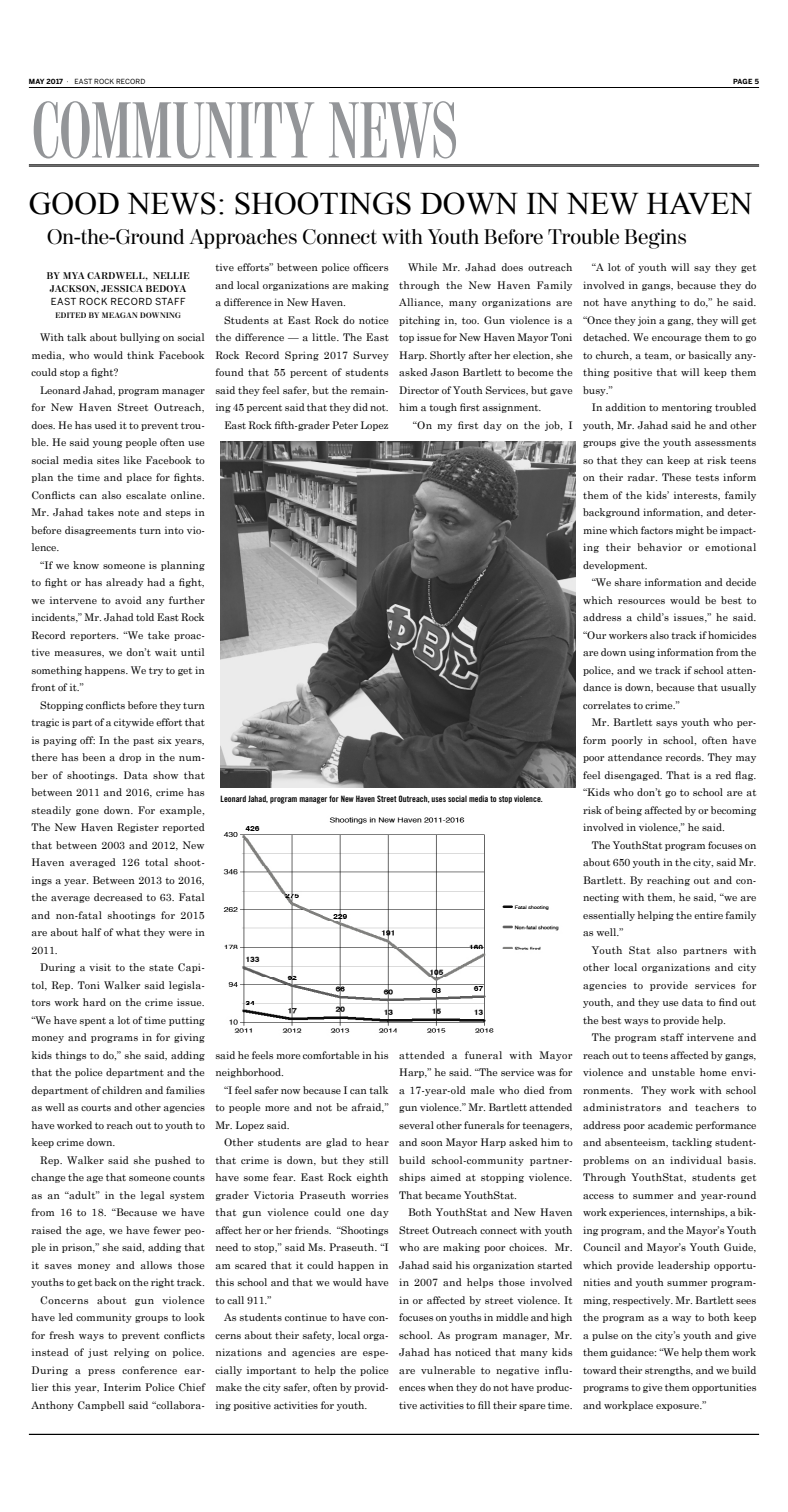
<style>
.page{position:relative;width:788px;height:1512px;background:#fff}
.page>*{position:absolute;margin:0;border:0;box-sizing:border-box;transform-origin:0 0}
.t1{font:78.75px "Moderno FB Comp";color:#939598}
.t2{font:31.5px "Times New Roman";color:#000}
.t3{font:21px "Moderno FB";color:#000}
.t4{font:10.5px/17.5px "Century Schoolbook";color:#000;text-align:justify}
.t5{font:10.5px "Century Schoolbook";letter-spacing:.02em;color:#000}
.t6{font:700 9.62px/13.1px "Moderno FB";letter-spacing:.05em;color:#000;text-align:center}
.t7{font:9.62px "Benton Sans";letter-spacing:.05em;color:#000}
.t8{font:8.75px "Trade Gothic Bold Cond Twenty";color:#000}
.t9{font:700 7.88px "Moderno FB";letter-spacing:.05em;color:#000}
.t10{font:7px "Benton Sans";letter-spacing:.02em;color:#000}
.t11{font:700 7px "Benton Sans";color:#000}
.s1{font-weight:700}
</style>
<div class="page">
<hr style="left:29px;top:164px;width:730px;height:1px;background:#000">
<hr style="left:29px;top:166px;width:730px;height:1px;background:#000">
<hr style="left:29px;top:87px;width:730px;height:1px;background:#000">
<hr style="left:29px;top:1434px;width:730px;height:1px;background:#000">
<img style="left:220px;top:441px;width:355px;height:347px">
<img style="left:223px;top:817px;width:336px;height:216px">
<p class="t10" style="left:29px;top:78px;width:118px"><span class="s1">MAY 2017</span> · EAST ROCK RECORD</p>
<p class="t11" style="left:733px;top:78px;width:27px">PAGE 5</p>
<h1 class="t1" style="left:32px;top:87px;width:427px">COMMUNITY NEWS</h1>
<h2 class="t2" style="left:29px;top:183px;width:725px">GOOD NEWS: SHOOTINGS DOWN IN NEW HAVEN</h2>
<h3 class="t3" style="left:47px;top:225px;width:641px">On-the-Ground Approaches Connect with Youth Before Trouble Begins</h3>
<p class="t6" style="left:47px;top:269px;width:144px">BY MYA CARDWELL, NELLIE<br>JACKSON, JESSICA BEDOYA</p>
<p class="t7" style="left:51px;top:296px;width:136px">EAST ROCK RECORD STAFF</p>
<p class="t9" style="left:56px;top:311px;width:127px">EDITED BY MEAGAN DOWNING</p>
<p class="t4" style="left:32px;top:328px;width:175px;text-indent:9px">With talk about bullying on social media, who would think Facebook could stop a fight?</p>
<p class="t4" style="left:32px;top:381px;width:175px;text-indent:9px">Leonard Jahad, program manager for New Haven Street Outreach, does. He has used it to prevent trou&shy;ble. He said young people often use social media sites like Facebook to plan the time and place for fights.<br>Conflicts can also escalate online.<br>Mr. Jahad takes note and steps in before disagreements turn into vio&shy;lence.</p>
<p class="t4" style="left:32px;top:556px;width:175px;text-indent:9px">“If we know someone is planning to fight or has already had a fight, we intervene to avoid any further incidents,” Mr. Jahad told East Rock Record reporters. “We take proac&shy;tive measures, we don’t wait until something happens. We try to get in front of it.”</p>
<p class="t4" style="left:32px;top:696px;width:175px;text-indent:9px">Stopping conflicts before they turn tragic is part of a citywide effort that is paying off: In the past six years, there has been a drop in the num&shy;ber of shootings. Data show that between 2011 and 2016, crime has steadily gone down. For example, The New Haven Register reported that between 2003 and 2012, New Haven averaged 126 total shoot&shy;ings a year. Between 2013 to 2016, the average decreased to 63. Fatal and non-fatal shootings for 2015 are about half of what they were in 2011.</p>
<p class="t4" style="left:32px;top:958px;width:175px;text-indent:9px">During a visit to the state Capi&shy;tol, Rep. Toni Walker said legisla&shy;tors work hard on the crime issue. “We have spent a lot of time putting money and programs in for giving kids things to do,” she said, adding that the police department and the department of children and families as well as courts and other agencies have worked to reach out to youth to keep crime down.</p>
<p class="t4" style="left:32px;top:1151px;width:175px;text-align:right">Rep. Walker said she pushed to change the age that someone counts as an “adult” in the legal system from 16 to 18. “Because we have raised the age, we have fewer peo&shy;ple in prison,” she said, adding that it saves money and allows those youths to get back on the right track.<br>Concerns about gun violence have led community groups to look for fresh ways to prevent conflicts instead of just relying on police.<br>During a press conference ear&shy;lier this year, Interim Police Chief Anthony Campbell said “collabora-</p>
<p class="t4" style="left:215px;top:258px;width:175px">tive efforts” between police officers and local organizations are making a difference in New Haven.</p>
<p class="t4" style="left:215px;top:311px;width:175px;text-align:right">Students at East Rock do notice the difference — a little. The East Rock Record Spring 2017 Survey found that 55 percent of students said they feel safer, but the remain&shy;ing 45 percent said that they did not.<br>East Rock fifth-grader Peter Lopez</p>
<p class="t4" style="left:399px;top:258px;width:175px;text-indent:9px">While Mr. Jahad does outreach through the New Haven Family Alliance, many organizations are pitching in, too. Gun violence is a top issue for New Haven Mayor Toni Harp. Shortly after her election, she asked Jason Bartlett to become the Director of Youth Services, but gave him a tough first assignment.</p>
<p class="t5" style="left:413px;top:418px;width:161px">“On my first day on the job, I</p>
<p class="t8" style="left:220px;top:794px;width:324px">Leonard Jahad, program manager for New Haven Street Outreach, uses social media to stop violence.</p>
<p class="t4" style="left:215px;top:1046px;width:175px">said he feels more comfortable in his neighborhood.</p>
<p class="t4" style="left:215px;top:1081px;width:175px;text-indent:9px">“I feel safer now because I can talk to people more and not be afraid,” Mr. Lopez said.</p>
<p class="t4" style="left:215px;top:1133px;width:175px;text-indent:9px">Other students are glad to hear that crime is down, but they still have some fear. East Rock eighth grader Victoria Praseuth worries that gun violence could one day affect her or her friends. “Shootings need to stop,” said Ms. Praseuth. “I am scared that it could happen in this school and that we would have to call 911.”</p>
<p class="t4" style="left:215px;top:1308px;width:175px;text-indent:9px">As students continue to have con&shy;cerns about their safety, local orga&shy;nizations and agencies are espe&shy;cially important to help the police make the city safer, often by provid&shy;ing positive activities for youth.</p>
<p class="t4" style="left:399px;top:1046px;width:175px">attended a funeral with Mayor Harp,” he said. “The service was for a 17-year-old male who died from gun violence.” Mr. Bartlett attended several other funerals for teenagers, and soon Mayor Harp asked him to build school-community partner&shy;ships aimed at stopping violence.<br>That became YouthStat.</p>
<p class="t4" style="left:399px;top:1203px;width:175px;text-indent:9px">Both YouthStat and New Haven Street Outreach connect with youth who are making poor choices. Mr.<br>Jahad said his organization started in 2007 and helps those involved in or affected by street violence. It focuses on youths in middle and high school. As program manager, Mr.<br>Jahad has noticed that many kids are vulnerable to negative influ&shy;ences when they do not have produc&shy;tive activities to fill their spare time.</p>
<p class="t4" style="left:583px;top:258px;width:175px;text-indent:9px">“A lot of youth will say they get involved in gangs, because they do not have anything to do,” he said. “Once they join a gang, they will get detached. We encourage them to go to church, a team, or basically any&shy;thing positive that will keep them busy.”</p>
<p class="t4" style="left:583px;top:398px;width:175px;text-indent:9px">In addition to mentoring troubled youth, Mr. Jahad said he and other groups give the youth assessments so that they can keep at risk teens on their radar. These tests inform them of the kids’ interests, family background information, and deter&shy;mine which factors might be impact&shy;ing their behavior or emotional development.</p>
<p class="t4" style="left:583px;top:573px;width:175px;text-indent:9px">“We share information and decide which resources would be best to address a child’s issues,” he said. “Our workers also track if homicides are down using information from the police, and we track if school atten&shy;dance is down, because that usually correlates to crime.”</p>
<p class="t4" style="left:583px;top:713px;width:175px;text-indent:9px">Mr. Bartlett says youth who per&shy;form poorly in school, often have poor attendance records. They may feel disengaged. That is a red flag. “Kids who don’t go to school are at risk of being affected by or becoming involved in violence,” he said.</p>
<p class="t4" style="left:583px;top:836px;width:175px;text-indent:9px">The YouthStat program focuses on about 650 youth in the city, said Mr.<br>Bartlett. By reaching out and con&shy;necting with them, he said, “we are essentially helping the entire family as well.”</p>
<p class="t4" style="left:583px;top:941px;width:175px;text-indent:9px">Youth Stat also partners with other local organizations and city agencies to provide services for youth, and they use data to find out the best ways to provide help.</p>
<p class="t4" style="left:583px;top:1028px;width:175px;text-indent:9px">The program staff intervene and reach out to teens affected by gangs, violence and unstable home envi&shy;ronments. They work with school administrators and teachers to address poor academic performance and absenteeism, tackling student&shy;problems on an individual basis.<br>Through YouthStat, students get access to summer and year-round work experiences, internships, a bik&shy;ing program, and the Mayor’s Youth Council and Mayor’s Youth Guide, which provide leadership opportu&shy;nities and youth summer program&shy;ming, respectively. Mr. Bartlett sees the program as a way to both keep a pulse on the city’s youth and give them guidance: “We help them work toward their strengths, and we build programs to give them opportunities and workplace exposure.”</p>
</div>
